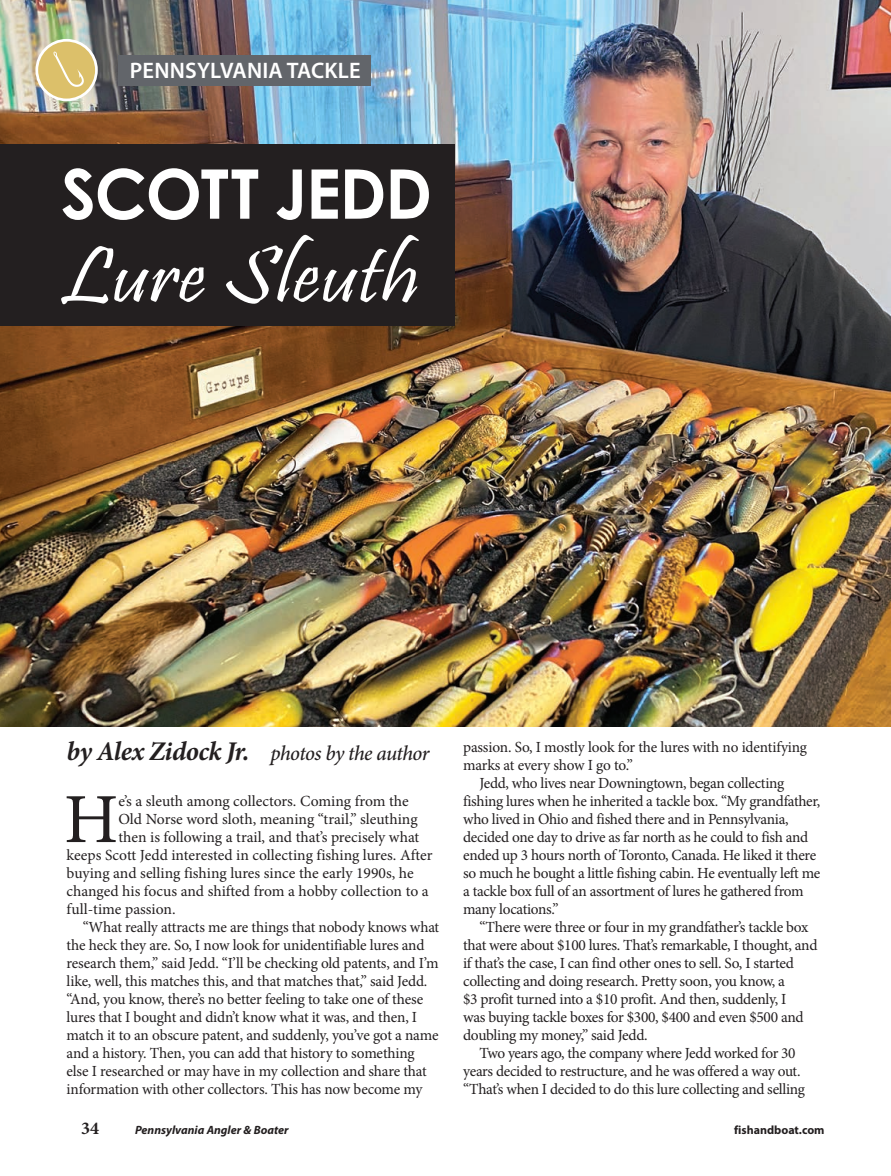
<style>
.page{position:relative;width:891px;height:1176px;background:#fff}
.page>*{position:absolute;margin:0;border:0;box-sizing:border-box;transform-origin:0 0}
.New_subhead{font:81.15px "Pristina";color:#fff;scale:1.16 1}
.Magazine_body_text{font:70.35px "Minion Pro";color:#231f20}
.New_subhead-2{font:700 68.4px "Century Gothic";letter-spacing:-.02em;color:#fff}
.New_subhead-3{font:600 22.5px "Myriad Pro";letter-spacing:.01em;color:#fff}
.new_author_byline{font:italic 500 21px "Minion Pro";letter-spacing:-.03em;color:#231f20}
.t1{font:700 18px "Minion Pro";color:#231f20}
.Magazine_body_text-2{font:15.45px/18px "Minion Pro";letter-spacing:-.015em;color:#231f20}
.t2{font:italic 700 12px "Myriad Pro";color:#231f20}
.t3{font:700 12px "Myriad Pro";color:#231f20}
.s1{font-weight:700;font-size:27px}
</style>
<div class="page">
<img style="left:0;top:0;width:891px;height:726px">
<div style="left:0;top:144px;width:454px;height:181px;background:#231f20"></div>
<div style="left:118px;top:56px;width:253px;height:30px;background:#62656a"></div>
<div style="left:37px;top:40px;width:59px;height:60px;background:#dcc06a;border-radius:50%"></div>
<div style="left:35px;top:39px;width:63px;height:62px;border:3px solid #fff;border-radius:50%"></div>
<svg style="left:53px;top:51px;width:31px;height:36px"></svg>
<p class="New_subhead-3" style="left:130px;top:56px;width:233px">PENNSYLVANIA TACKLE</p>
<p class="New_subhead-2" style="left:61px;top:142px;width:373px">SCOTT JEDD</p>
<p class="New_subhead" style="left:61px;top:231px;width:310px">Lure Sleuth</p>
<p class="new_author_byline" style="left:67px;top:739px;width:364px"><span class="s1">by Alex Zidock Jr.</span> photos by the author</p>
<p class="Magazine_body_text" style="left:64px;top:772px;width:56px">H</p>
<p class="Magazine_body_text-2" style="left:118px;top:792px;width:292px">e’s a sleuth among collectors. Coming from the</p>
<p class="Magazine_body_text-2" style="left:118px;top:810px;width:301px">Old Norse word sloth, meaning “trail,” sleuthing</p>
<p class="Magazine_body_text-2" style="left:118px;top:828px;width:303px">then is following a trail, and that’s precisely what</p>
<p class="Magazine_body_text-2" style="left:67px;top:846px;width:367px">keeps Scott Jedd interested in collecting fishing lures. After</p>
<p class="Magazine_body_text-2" style="left:67px;top:864px;width:349px">buying and selling fishing lures since the early 1990s, he</p>
<p class="Magazine_body_text-2" style="left:67px;top:882px;width:364px">changed his focus and shifted from a hobby collection to a</p>
<p class="Magazine_body_text-2" style="left:67px;top:900px;width:110px">full-time passion.</p>
<p class="Magazine_body_text-2" style="left:67px;top:918px;width:374px;text-indent:16px">“What really attracts me are things that nobody knows what the heck they are. So, I now look for unidentifiable lures and research them,” said Jedd. “I’ll be checking old patents, and I’m like, well, this matches this, and that matches that,” said Jedd. “And, you know, there’s no better feeling to take one of these lures that I bought and didn’t know what it was, and then, I match it to an obscure patent, and suddenly, you’ve got a name and a history. Then, you can add that history to something else I researched or may have in my collection and share that information with other collectors. This has now become my</p>
<p class="Magazine_body_text-2" style="left:463px;top:737px;width:345px">passion. So, I mostly look for the lures with no identifying marks at every show I go to.”</p>
<p class="Magazine_body_text-2" style="left:463px;top:773px;width:359px;text-indent:16px">Jedd, who lives near Downingtown, began collecting fishing lures when he inherited a tackle box. “My grandfather, who lived in Ohio and fished there and in Pennsylvania, decided one day to drive as far north as he could to fish and ended up 3 hours north of Toronto, Canada. He liked it there so much he bought a little fishing cabin. He eventually left me a tackle box full of an assortment of lures he gathered from many locations.”</p>
<p class="Magazine_body_text-2" style="left:463px;top:917px;width:356px;text-indent:16px">“There were three or four in my grandfather’s tackle box that were about $100 lures. That’s remarkable, I thought, and if that’s the case, I can find other ones to sell. So, I started collecting and doing research. Pretty soon, you know, a<br>$3 profit turned into a $10 profit. And then, suddenly, I<br>was buying tackle boxes for $300, $400 and even $500 and doubling my money,” said Jedd.</p>
<p class="Magazine_body_text-2" style="left:463px;top:1043px;width:343px;text-align:center">Two years ago, the company where Jedd worked for 30 years decided to restructure, and he was offered a way out. “That’s when I decided to do this lure collecting and selling</p>
<p class="t1" style="left:81px;top:1115px;width:19px">34</p>
<p class="t2" style="left:135px;top:1121px;width:155px">Pennsylvania Angler &amp; Boater</p>
<p class="t3" style="left:734px;top:1121px;width:92px">fishandboat.com</p>
</div>
